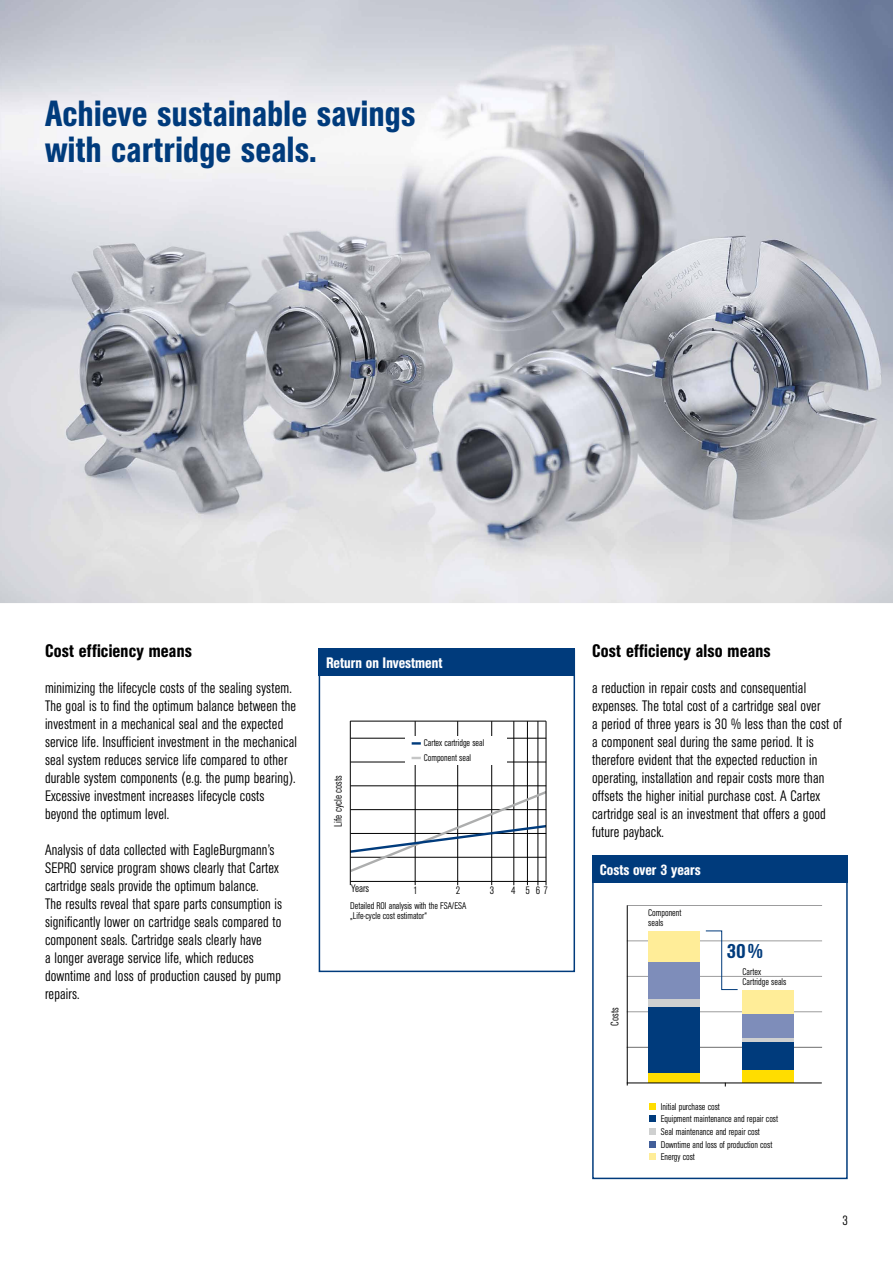
<style>
.page{position:relative;width:893px;height:1263px;background:#fff}
.page>*{position:absolute;margin:0;border:0;box-sizing:border-box;transform-origin:0 0}
.t1{font:500 condensed 36px/36px "AG Book Pro";letter-spacing:.01em;color:#003b7c}
.t2{font:500 condensed 20.25px "AG Book Pro";color:#003b7c}
.t3{font:500 condensed 18px "AG Book Pro";letter-spacing:.01em;color:#000}
.t4{font:300 condensed 15px/18px "AG Book Pro";letter-spacing:.01em;color:#000}
.t5{font:500 condensed 15px "AG Book Pro";color:#fff}
.t6{font:300 condensed 13.5px "AG Book Pro";color:#000}
.t7{font:300 condensed 10.8px "AG Book Pro";color:#000}
.t8{font:300 condensed 9.6px/12.6px "AG Book Pro";color:#000}
</style>
<div class="page">
<img style="left:0;top:0;width:893px;height:603px">
<svg style="left:0;top:315px;width:1px;height:306px"></svg>
<img style="left:0;top:0;width:750px;height:301px">
<div style="left:319px;top:649px;width:256px;height:323px;border:2px solid #003b7c"></div>
<hr style="left:415px;top:721px;width:1px;height:164px;background:#000">
<hr style="left:457px;top:721px;width:1px;height:164px;background:#000">
<hr style="left:491px;top:721px;width:1px;height:164px;background:#000">
<hr style="left:513px;top:721px;width:1px;height:164px;background:#000">
<hr style="left:527px;top:721px;width:1px;height:164px;background:#000">
<hr style="left:538px;top:721px;width:1px;height:164px;background:#000">
<hr style="left:351px;top:785px;width:195px;height:1px;background:#000">
<hr style="left:351px;top:762px;width:195px;height:1px;background:#000">
<hr style="left:351px;top:738px;width:195px;height:1px;background:#000">
<hr style="left:350px;top:721px;width:196px;height:1px;background:#000">
<div style="left:406px;top:736px;width:101px;height:28px;background:#fff"></div>
<svg style="left:413px;top:742px;width:7px;height:3px"></svg>
<svg style="left:413px;top:757px;width:7px;height:2px"></svg>
<hr style="left:350px;top:881px;width:196px;height:1px;background:#000">
<svg style="left:349px;top:789px;width:197px;height:85px"></svg>
<hr style="left:350px;top:721px;width:1px;height:164px;background:#000">
<hr style="left:546px;top:721px;width:1px;height:164px;background:#000">
<div style="left:319px;top:648px;width:256px;height:28px;background:#003b7c"></div>
<div style="left:592px;top:862px;width:256px;height:317px;border:2px solid #003b7c"></div>
<hr style="left:627px;top:1047px;width:195px;height:1px;background:#6e6e6e">
<hr style="left:627px;top:1011px;width:195px;height:1px;background:#9c9c9d">
<hr style="left:627px;top:976px;width:194px;height:1px;background:#9c9c9d">
<hr style="left:627px;top:940px;width:195px;height:1px;background:#9c9c9d">
<hr style="left:627px;top:905px;width:195px;height:1px;background:#9c9c9d">
<hr style="left:627px;top:905px;width:1px;height:180px;background:#000">
<div style="left:649px;top:1007px;width:51px;height:66px;background:#003b7c"></div>
<div style="left:649px;top:999px;width:51px;height:8px;background:#cfd0d0"></div>
<div style="left:649px;top:961px;width:51px;height:38px;background:#7e8dba"></div>
<div style="left:649px;top:931px;width:51px;height:30px;background:#ffed98"></div>
<div style="left:743px;top:1041px;width:51px;height:29px;background:#003b7c"></div>
<div style="left:743px;top:1013px;width:51px;height:24px;background:#7e8dba"></div>
<div style="left:743px;top:990px;width:51px;height:23px;background:#ffed98"></div>
<div style="left:743px;top:1070px;width:51px;height:13px;background:#fd0"></div>
<div style="left:649px;top:1073px;width:51px;height:10px;background:#fd0"></div>
<svg style="left:743px;top:1037px;width:51px;height:4px"></svg>
<div style="left:649px;top:1103px;width:7px;height:6px;background:#fd0"></div>
<div style="left:649px;top:1115px;width:7px;height:7px;background:#003b7c"></div>
<div style="left:649px;top:1128px;width:7px;height:7px;background:#cfd0d0"></div>
<div style="left:649px;top:1140px;width:7px;height:7px;background:#425f99"></div>
<div style="left:649px;top:1153px;width:7px;height:7px;background:#ffed98"></div>
<hr style="left:627px;top:1083px;width:194px;height:1px;background:#000">
<svg style="left:705px;top:930px;width:33px;height:60px"></svg>
<div style="left:592px;top:855px;width:256px;height:28px;background:#003b7c"></div>
<h1 class="t1" style="left:45px;top:95px;width:372px">Achieve sustainable savings with cartridge seals.</h1>
<p class="t3" style="left:45px;top:639px;width:148px">Cost efficiency means</p>
<p class="t4" style="left:45px;top:679px;width:253px">minimizing the lifecycle costs of the sealing system.<br>The goal is to find the optimum balance between the investment in a mechanical seal and the expected service life. Insufficient investment in the mechanical seal system reduces service life compared to other durable system components (e.g. the pump bearing).<br>Excessive investment increases lifecycle costs beyond the optimum level.</p>
<p class="t4" style="left:45px;top:841px;width:239px">Analysis of data collected with EagleBurgmann’s SEPRO service program shows clearly that Cartex cartridge seals provide the optimum balance.<br>The results reveal that spare parts consumption is significantly lower on cartridge seals compared to component seals. Cartridge seals clearly have<br>a longer average service life, which reduces downtime and loss of production caused by pump repairs.</p>
<p class="t5" style="left:326px;top:653px;width:118px">Return on Investment</p>
<p class="t8" style="left:424px;top:736px;width:62px">Cartex cartridge seal</p>
<p class="t7" style="left:331px;top:827px;width:53px;rotate:-90deg">Life cycle costs</p>
<p class="t8" style="left:424px;top:751px;width:49px">Component seal</p>
<p class="t7" style="left:351px;top:881px;width:20px">Years</p>
<p class="t7" style="left:413px;top:883px;width:6px">1</p>
<p class="t7" style="left:456px;top:883px;width:6px">2</p>
<p class="t7" style="left:490px;top:883px;width:6px">3</p>
<p class="t7" style="left:511px;top:883px;width:38px">4 567</p>
<p class="t8" style="left:350px;top:900px;width:118px;line-height:10.2px">Detailed ROI analysis with the FSA/ESA „Life-cycle cost estimator“</p>
<p class="t3" style="left:592px;top:639px;width:180px">Cost efficiency also means</p>
<p class="t4" style="left:592px;top:679px;width:251px">a reduction in repair costs and consequential expenses. The total cost of a cartridge seal over<br>a period of three years is 30 % less than the cost of a component seal during the same period. It is therefore evident that the expected reduction in operating, installation and repair costs more than offsets the higher initial purchase cost. A Cartex cartridge seal is an investment that offers a good future payback.</p>
<p class="t5" style="left:600px;top:860px;width:102px">Costs over 3 years</p>
<p class="t8" style="left:648px;top:907px;width:35px;line-height:10.1px">Component seals</p>
<p class="t7" style="left:608px;top:1025px;width:19px;rotate:-90deg">Costs</p>
<h2 class="t2" style="left:727px;top:938px;width:38px">30%</h2>
<p class="t8" style="left:743px;top:967px;width:45px;line-height:10.1px">Cartex<br>Cartridge seals</p>
<p class="t8" style="left:661px;top:1100px;width:119px">Initial purchase cost<br>Equipment maintenance and repair cost<br>Seal maintenance and repair cost<br>Downtime and loss of production cost<br>Energy cost</p>
<p class="t6" style="left:842px;top:1212px;width:7px">3</p>
</div>
